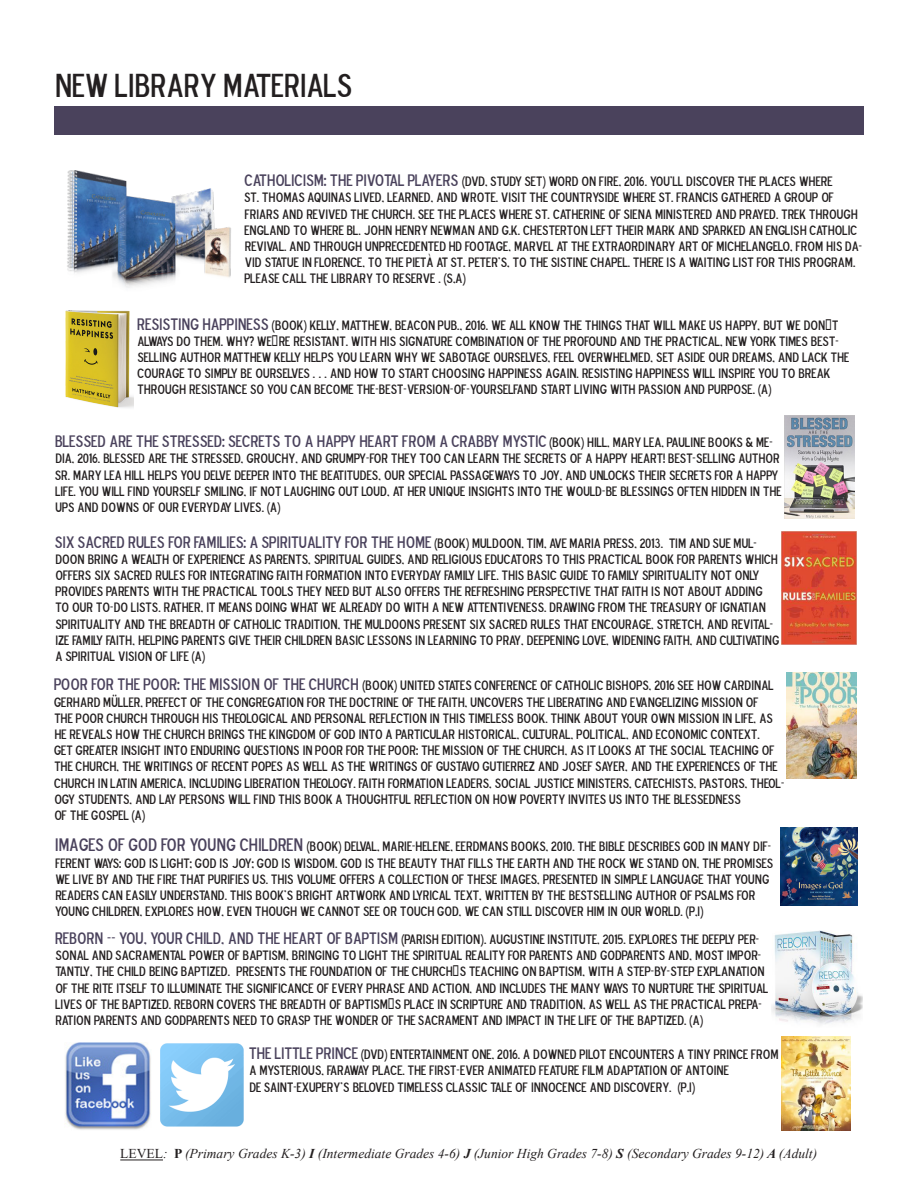
<style>
.page{position:relative;width:918px;height:1188px;background:#fff}
.page>*{position:absolute;margin:0;border:0;box-sizing:border-box;transform-origin:0 0}
.t1{font:33px "Blue Highway D Type";color:#231f20}
.t2{font:16.5px "Blue Highway D Type";color:#4a425c}
.t3{font:13.5px/16.2px "Blue Highway D Type";color:#231f20}
.t4{font:italic 13.5px "Times New Roman";color:#231f20}
.s1{font-size:16.5px;color:#4a425c}
.s2{font-size:13.5px;color:#231f20}
.s3{font-size:18px;color:#4a425c}
.s4{font-style:normal}
.s5{font-weight:700;font-style:normal}
.s6{font-weight:700}
</style>
<div class="page">
<img style="left:160px;top:1043px;width:84px;height:84px">
<img style="left:65px;top:1043px;width:86px;height:87px">
<hr style="left:120px;top:1160px;width:43px;height:1px;background:#231f20">
<div style="left:54px;top:107px;width:810px;height:28px;background:#4a425c"></div>
<img style="left:65px;top:311px;width:68px;height:97px">
<img style="left:784px;top:415px;width:70px;height:104px">
<img style="left:782px;top:531px;width:75px;height:113px">
<img style="left:787px;top:673px;width:70px;height:105px">
<img style="left:772px;top:930px;width:90px;height:95px">
<img style="left:782px;top:1036px;width:69px;height:95px">
<img style="left:781px;top:827px;width:77px;height:78px">
<img style="left:67px;top:170px;width:164px;height:118px">
<p class="t1" style="left:55px;top:64px;width:298px">NEW LIBRARY MATERIALS</p>
<p class="t3" style="left:245px;top:173px;width:619px"><span class="s1">CATHOLICISM: THE PIVOTAL PLAYERS</span> (DVD, STUDY SET) WORD ON FIRE, 2016. YOU'LL DISCOVER THE PLACES WHERE<br>ST. THOMAS AQUINAS LIVED, LEARNED, AND WROTE. VISIT THE COUNTRYSIDE WHERE ST. FRANCIS GATHERED A GROUP OF FRIARS AND REVIVED THE CHURCH. SEE THE PLACES WHERE ST. CATHERINE OF SIENA MINISTERED AND PRAYED. TREK THROUGH ENGLAND TO WHERE BL. JOHN HENRY NEWMAN AND G.K. CHESTERTON LEFT THEIR MARK AND SPARKED AN ENGLISH CATHOLIC REVIVAL. AND THROUGH UNPRECEDENTED HD FOOTAGE, MARVEL AT THE EXTRAORDINARY ART OF MICHELANGELO, FROM HIS DA-VID STATUE IN FLORENCE, TO THE PIETÀ AT ST. PETER'S, TO THE SISTINE CHAPEL. THERE IS A WAITING LIST FOR THIS PROGRAM.<br>PLEASE CALL THE LIBRARY TO RESERVE . (S,A)</p>
<p class="t3" style="left:137px;top:316px;width:713px"><span class="s1">RESISTING HAPPINESS</span> (BOOK) KELLY, MATTHEW, BEACON PUB., 2016. WE ALL KNOW THE THINGS THAT WILL MAKE US HAPPY, BUT WE DON’T ALWAYS DO THEM. WHY? WE’RE RESISTANT. WITH HIS SIGNATURE COMBINATION OF THE PROFOUND AND THE PRACTICAL, NEW YORK TIMES BEST-SELLING AUTHOR MATTHEW KELLY HELPS YOU LEARN WHY WE SABOTAGE OURSELVES, FEEL OVERWHELMED, SET ASIDE OUR DREAMS, AND LACK THE COURAGE TO SIMPLY BE OURSELVES . . . AND HOW TO START CHOOSING HAPPINESS AGAIN. RESISTING HAPPINESS WILL INSPIRE YOU TO BREAK THROUGH RESISTANCE SO YOU CAN BECOME THE-BEST-VERSION-OF-YOURSELFAND START LIVING WITH PASSION AND PURPOSE. (A)</p>
<p class="t2" style="left:55px;top:431px;width:719px">BLESSED ARE THE STRESSED: SECRETS TO A HAPPY HEART FROM A CRABBY MYSTIC <span class="s2">(BOOK) HILL, MARY LEA, PAULINE BOOKS &amp; ME-</span></p>
<p class="t3" style="left:55px;top:450px;width:728px">DIA, 2016. BLESSED ARE THE STRESSED, GROUCHY, AND GRUMPY-FOR THEY TOO CAN LEARN THE SECRETS OF A HAPPY HEART! BEST-SELLING AUTHOR SR. MARY LEA HILL HELPS YOU DELVE DEEPER INTO THE BEATITUDES, OUR SPECIAL PASSAGEWAYS TO JOY, AND UNLOCKS THEIR SECRETS FOR A HAPPY LIFE. YOU WILL FIND YOURSELF SMILING, IF NOT LAUGHING OUT LOUD, AT HER UNIQUE INSIGHTS INTO THE WOULD-BE BLESSINGS OFTEN HIDDEN IN THE UPS AND DOWNS OF OUR EVERYDAY LIVES. (A)</p>
<p class="t3" style="left:55px;top:534px;width:725px"><span class="s1">SIX SACRED RULES FOR FAMILIES: A SPIRITUALITY FOR THE HOME</span> (BOOK) MULDOON, TIM, AVE MARIA PRESS, 2013. TIM AND SUE MUL-DOON BRING A WEALTH OF EXPERIENCE AS PARENTS, SPIRITUAL GUIDES, AND RELIGIOUS EDUCATORS TO THIS PRACTICAL BOOK FOR PARENTS WHICH OFFERS SIX SACRED RULES FOR INTEGRATING FAITH FORMATION INTO EVERYDAY FAMILY LIFE. THIS BASIC GUIDE TO FAMILY SPIRITUALITY NOT ONLY PROVIDES PARENTS WITH THE PRACTICAL TOOLS THEY NEED BUT ALSO OFFERS THE REFRESHING PERSPECTIVE THAT FAITH IS NOT ABOUT ADDING TO OUR TO-DO LISTS. RATHER, IT MEANS DOING WHAT WE ALREADY DO WITH A NEW ATTENTIVENESS. DRAWING FROM THE TREASURY OF IGNATIAN SPIRITUALITY AND THE BREADTH OF CATHOLIC TRADITION, THE MULDOONS PRESENT SIX SACRED RULES THAT ENCOURAGE, STRETCH, AND REVITAL-IZE FAMILY FAITH, HELPING PARENTS GIVE THEIR CHILDREN BASIC LESSONS IN LEARNING TO PRAY, DEEPENING LOVE, WIDENING FAITH, AND CULTIVATING A SPIRITUAL VISION OF LIFE (A)</p>
<p class="t3" style="left:54px;top:677px;width:732px"><span class="s1">POOR FOR THE POOR: THE MISSION OF THE CHURCH</span> (BOOK) UNITED STATES CONFERENCE OF CATHOLIC BISHOPS, 2016 SEE HOW CARDINAL GERHARD MÜLLER, PREFECT OF THE CONGREGATION FOR THE DOCTRINE OF THE FAITH, UNCOVERS THE LIBERATING AND EVANGELIZING MISSION OF<br>THE POOR CHURCH THROUGH HIS THEOLOGICAL AND PERSONAL REFLECTION IN THIS TIMELESS BOOK. THINK ABOUT YOUR OWN MISSION IN LIFE, AS HE REVEALS HOW THE CHURCH BRINGS THE KINGDOM OF GOD INTO A PARTICULAR HISTORICAL, CULTURAL, POLITICAL, AND ECONOMIC CONTEXT.<br>GET GREATER INSIGHT INTO ENDURING QUESTIONS IN POOR FOR THE POOR: THE MISSION OF THE CHURCH, AS IT LOOKS AT THE SOCIAL TEACHING OF THE CHURCH, THE WRITINGS OF RECENT POPES AS WELL AS THE WRITINGS OF GUSTAVO GUTIERREZ AND JOSEF SAYER, AND THE EXPERIENCES OF THE CHURCH IN LATIN AMERICA, INCLUDING LIBERATION THEOLOGY. FAITH FORMATION LEADERS, SOCIAL JUSTICE MINISTERS, CATECHISTS, PASTORS, THEOL-OGY STUDENTS, AND LAY PERSONS WILL FIND THIS BOOK A THOUGHTFUL REFLECTION ON HOW POVERTY INVITES US INTO THE BLESSEDNESS</p>
<p class="t3" style="left:54px;top:807px;width:93px">OF THE GOSPEL (A)</p>
<p class="t3" style="left:55px;top:838px;width:720px"><span class="s3">IMAGES OF GOD FOR YOUNG CHILDREN</span> (BOOK) DELVAL, MARIE-HELENE, EERDMANS BOOKS, 2010. THE BIBLE DESCRIBES GOD IN MANY DIF-FERENT WAYS: GOD IS LIGHT; GOD IS JOY; GOD IS WISDOM. GOD IS THE BEAUTY THAT FILLS THE EARTH AND THE ROCK WE STAND ON, THE PROMISES WE LIVE BY AND THE FIRE THAT PURIFIES US. THIS VOLUME OFFERS A COLLECTION OF THESE IMAGES, PRESENTED IN SIMPLE LANGUAGE THAT YOUNG READERS CAN EASILY UNDERSTAND. THIS BOOK'S BRIGHT ARTWORK AND LYRICAL TEXT, WRITTEN BY THE BESTSELLING AUTHOR OF PSALMS FOR YOUNG CHILDREN, EXPLORES HOW, EVEN THOUGH WE CANNOT SEE OR TOUCH GOD, WE CAN STILL DISCOVER HIM IN OUR WORLD. (P,I)</p>
<p class="t3" style="left:55px;top:931px;width:714px"><span class="s1">REBORN -- YOU, YOUR CHILD, AND THE HEART OF BAPTISM</span> (PARISH EDITION). AUGUSTINE INSTITUTE, 2015. EXPLORES THE DEEPLY PER-SONAL AND SACRAMENTAL POWER OF BAPTISM, BRINGING TO LIGHT THE SPIRITUAL REALITY FOR PARENTS AND GODPARENTS AND, MOST IMPOR-TANTLY, THE CHILD BEING BAPTIZED. PRESENTS THE FOUNDATION OF THE CHURCH’S TEACHING ON BAPTISM, WITH A STEP-BY-STEP EXPLANATION OF THE RITE ITSELF TO ILLUMINATE THE SIGNIFICANCE OF EVERY PHRASE AND ACTION, AND INCLUDES THE MANY WAYS TO NURTURE THE SPIRITUAL LIVES OF THE BAPTIZED. REBORN COVERS THE BREADTH OF BAPTISM’S PLACE IN SCRIPTURE AND TRADITION, AS WELL AS THE PRACTICAL PREPA-RATION PARENTS AND GODPARENTS NEED TO GRASP THE WONDER OF THE SACRAMENT AND IMPACT IN THE LIFE OF THE BAPTIZED. (A)</p>
<p class="t3" style="left:249px;top:1046px;width:531px"><span class="s1">THE LITTLE PRINCE</span> (DVD) ENTERTAINMENT ONE, 2016. A DOWNED PILOT ENCOUNTERS A TINY PRINCE FROM</p>
<p class="t3" style="left:249px;top:1062px;width:481px">A MYSTERIOUS, FARAWAY PLACE. THE FIRST-EVER ANIMATED FEATURE FILM ADAPTATION OF ANTOINE</p>
<p class="t3" style="left:249px;top:1078px;width:448px">DE SAINT-EXUPERY'S BELOVED TIMELESS CLASSIC TALE OF INNOCENCE AND DISCOVERY. (P,I)</p>
<p class="t4" style="left:120px;top:1145px;width:698px"><span class="s4">LEVEL</span>: <span class="s5">P</span> (Primary Grades K-3) <span class="s6">I</span> (Intermediate Grades 4-6) <span class="s6">J</span> (Junior High Grades 7-8) <span class="s6">S</span> (Secondary Grades 9-12) <span class="s6">A</span> (Adult)</p>
</div>
